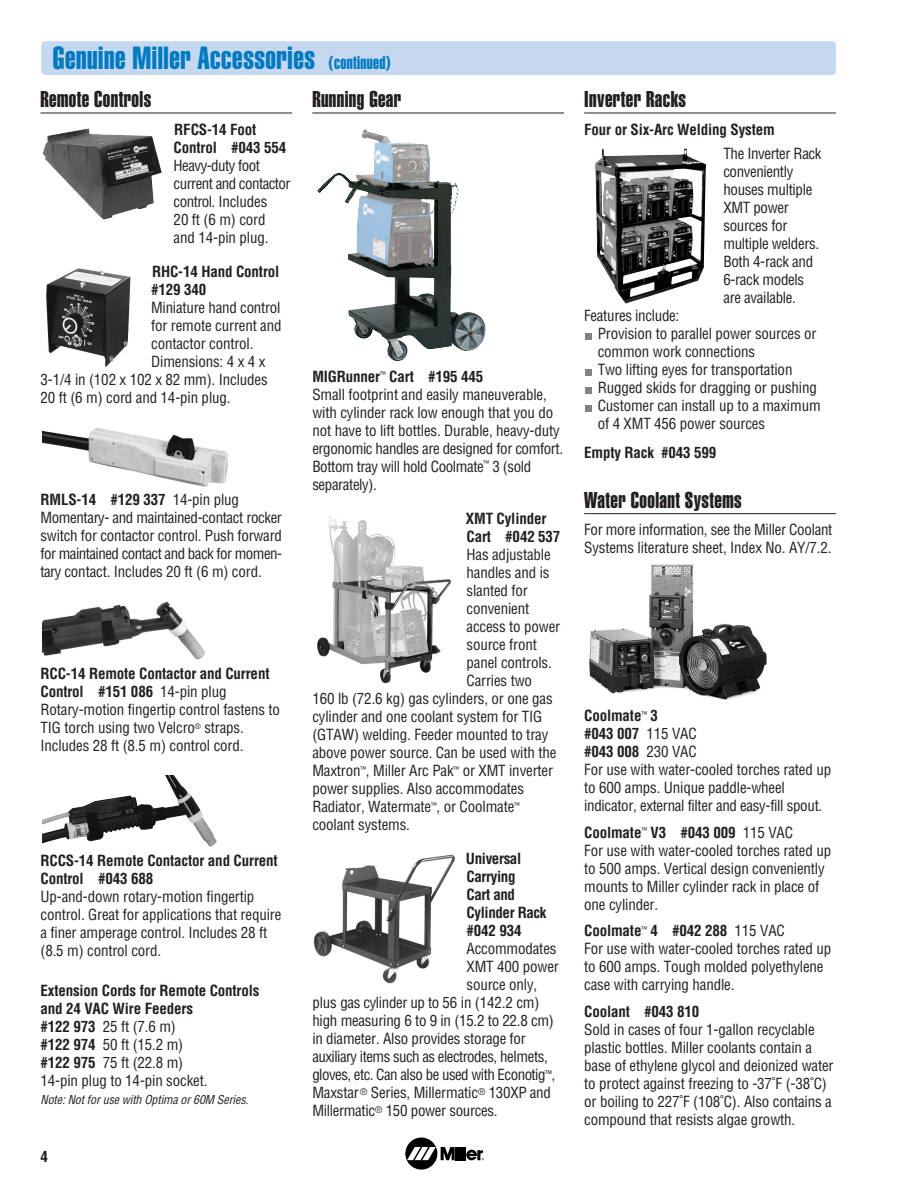
<style>
.page{position:relative;width:918px;height:1188px;background:#fff}
.page>*{position:absolute;margin:0;border:0;box-sizing:border-box;transform-origin:0 0}
.t1{font:31.5px "Helvetica Extra Compressed";letter-spacing:.02em;color:#007ac2}
.t2{font:22.5px "Helvetica Extra Compressed";letter-spacing:.02em;color:#231f20}
.t3{font:condensed 15px/18px "Helvetica";letter-spacing:-.01em;color:#231f20}
.t4{font:700 condensed 15px/18px "Helvetica";letter-spacing:-.01em;color:#231f20}
.t5{font:condensed 15px/18px "Helvetica";letter-spacing:-.035em;color:#231f20}
.t6{font:italic condensed 12px "Helvetica";letter-spacing:-.01em;color:#231f20}
.s1{font-size:18px}
.s2{font-weight:700}
.s3{font-weight:400}
</style>
<div class="page">
<hr style="left:40px;top:113px;width:252px;height:1px;background:#231f20">
<hr style="left:312px;top:113px;width:252px;height:1px;background:#231f20">
<hr style="left:584px;top:113px;width:252px;height:1px;background:#231f20">
<hr style="left:584px;top:513px;width:252px;height:1px;background:#231f20">
<img style="left:589px;top:564px;width:178px;height:136px">
<svg style="left:586px;top:405px;width:6px;height:6px"></svg>
<svg style="left:586px;top:387px;width:6px;height:6px"></svg>
<svg style="left:586px;top:369px;width:6px;height:6px"></svg>
<svg style="left:586px;top:333px;width:6px;height:6px"></svg>
<img style="left:595px;top:149px;width:111px;height:155px">
<img style="left:314px;top:855px;width:141px;height:129px">
<img style="left:317px;top:515px;width:134px;height:169px">
<img style="left:348px;top:128px;width:134px;height:233px">
<img style="left:42px;top:776px;width:175px;height:71px">
<img style="left:42px;top:602px;width:163px;height:58px">
<img style="left:42px;top:428px;width:186px;height:59px">
<img style="left:46px;top:268px;width:85px;height:99px">
<img style="left:43px;top:129px;width:119px;height:90px">
<div style="left:405px;top:1138px;width:32px;height:32px;background:#000;border-radius:50%"></div>
<svg style="left:407px;top:1147px;width:77px;height:13px"></svg>
<div style="left:41px;top:41px;width:795px;height:34px;background:#c6d8ef;border-radius:4px"></div>
<h1 class="t1" style="left:53px;top:46px;width:340px">Genuine Miller Accessories <span class="s1">(continued)</span></h1>
<h2 class="t2" style="left:40px;top:91px;width:112px">Remote Controls</h2>
<p class="t4" style="left:174px;top:122px;width:114px">RFCS-14 Foot<br>Control #043 554</p>
<p class="t5" style="left:174px;top:158px;width:118px">Heavy-duty foot current and contactor control. Includes<br>20 ft (6 m) cord and 14-pin plug.</p>
<p class="t4" style="left:151px;top:264px;width:130px">RHC-14 Hand Control #129 340</p>
<p class="t3" style="left:151px;top:300px;width:131px">Miniature hand control</p>
<p class="t3" style="left:151px;top:318px;width:132px">for remote current and</p>
<p class="t3" style="left:151px;top:336px;width:104px">contactor control.</p>
<p class="t3" style="left:151px;top:354px;width:116px">Dimensions: 4 x 4 x</p>
<p class="t3" style="left:40px;top:372px;width:229px">3-1/4 in (102 x 102 x 82 mm). Includes</p>
<p class="t3" style="left:40px;top:390px;width:192px">20 ft (6 m) cord and 14-pin plug.</p>
<p class="t3" style="left:40px;top:492px;width:243px"><span class="s2">RMLS-14 #129 337</span> 14-pin plug Momentary- and maintained-contact rocker switch for contactor control. Push forward for maintained contact and back for momen&shy;tary contact. Includes 20 ft (6 m) cord.</p>
<p class="t3" style="left:40px;top:666px;width:241px"><span class="s2">RCC-14 Remote Contactor and Current Control #151 086</span> 14-pin plug Rotary-motion fingertip control fastens to TIG torch using two Velcro<sup>®</sup> straps.<br>Includes 28 ft (8.5 m) control cord.</p>
<p class="t4" style="left:41px;top:853px;width:239px">RCCS-14 Remote Contactor and Current<br>Control #043 688</p>
<p class="t3" style="left:41px;top:889px;width:242px">Up-and-down rotary-motion fingertip control. Great for applications that require a finer amperage control. Includes 28 ft (8.5 m) control cord.</p>
<p class="t4" style="left:41px;top:983px;width:221px">Extension Cords for Remote Controls and 24 VAC Wire Feeders<br>#122 973 <span class="s3">25 ft (7.6 m)<br></span>#122 974 <span class="s3">50 ft (15.2 m)<br></span>#122 975 <span class="s3">75 ft (22.8 m)<br>14-pin plug to 14-pin socket.</span></p>
<p class="t6" style="left:40px;top:1095px;width:210px">Note: Not for use with Optima or 60M Series.</p>
<p class="t4" style="left:40px;top:1149px;width:9px">4</p>
<h2 class="t2" style="left:312px;top:91px;width:91px">Running Gear</h2>
<p class="t3" style="left:312px;top:369px;width:252px"><span class="s2">MIGRunner</span><sup>™</sup> <span class="s2">Cart #195 445<br></span>Small footprint and easily maneuverable, with cylinder rack low enough that you do not have to lift bottles. Durable, heavy-duty ergonomic handles are designed for comfort.<br>Bottom tray will hold Coolmate<sup>™</sup> 3 (sold separately).</p>
<p class="t4" style="left:466px;top:511px;width:96px">XMT Cylinder<br>Cart #042 537</p>
<p class="t3" style="left:467px;top:547px;width:86px">Has adjustable</p>
<p class="t3" style="left:467px;top:565px;width:84px">handles and is</p>
<p class="t3" style="left:467px;top:583px;width:63px">slanted for</p>
<p class="t3" style="left:467px;top:601px;width:64px">convenient</p>
<p class="t3" style="left:467px;top:619px;width:95px">access to power</p>
<p class="t3" style="left:467px;top:637px;width:72px">source front</p>
<p class="t3" style="left:467px;top:655px;width:87px">panel controls.</p>
<p class="t3" style="left:467px;top:673px;width:67px">Carries two</p>
<p class="t3" style="left:312px;top:691px;width:242px">160 lb (72.6 kg) gas cylinders, or one gas</p>
<p class="t3" style="left:312px;top:709px;width:231px">cylinder and one coolant system for TIG</p>
<p class="t3" style="left:312px;top:727px;width:237px">(GTAW) welding. Feeder mounted to tray</p>
<p class="t3" style="left:312px;top:745px;width:246px">above power source. Can be used with the</p>
<p class="t3" style="left:312px;top:763px;width:242px">Maxtron<sup>™</sup>, Miller Arc Pak<sup>™</sup> or XMT inverter</p>
<p class="t3" style="left:312px;top:781px;width:213px">power supplies. Also accommodates</p>
<p class="t3" style="left:312px;top:799px;width:209px">Radiator, Watermate<sup>™</sup>, or Coolmate<sup>™</sup></p>
<p class="t3" style="left:312px;top:817px;width:99px">coolant systems.</p>
<p class="t4" style="left:466px;top:851px;width:82px">Universal<br>Carrying<br>Cart and<br>Cylinder Rack #042 934</p>
<p class="t3" style="left:467px;top:941px;width:91px">Accommodates</p>
<p class="t3" style="left:467px;top:959px;width:94px">XMT 400 power</p>
<p class="t3" style="left:467px;top:977px;width:72px">source only,</p>
<p class="t3" style="left:312px;top:995px;width:229px">plus gas cylinder up to 56 in (142.2 cm)</p>
<p class="t3" style="left:312px;top:1013px;width:243px">high measuring 6 to 9 in (15.2 to 22.8 cm)</p>
<p class="t3" style="left:312px;top:1031px;width:215px">in diameter. Also provides storage for</p>
<p class="t5" style="left:312px;top:1049px;width:237px">auxiliary items such as electrodes, helmets,</p>
<p class="t5" style="left:312px;top:1067px;width:244px">gloves, etc. Can also be used with Econotig<sup>™</sup>,</p>
<p class="t3" style="left:312px;top:1085px;width:240px">Maxstar <sup>®</sup> Series, Millermatic<sup>®</sup> 130XP and</p>
<p class="t3" style="left:312px;top:1103px;width:187px">Millermatic<sup>®</sup> 150 power sources.</p>
<h2 class="t2" style="left:584px;top:91px;width:103px">Inverter Racks</h2>
<p class="t4" style="left:584px;top:122px;width:192px">Four or Six-Arc Welding System</p>
<p class="t3" style="left:723px;top:146px;width:100px">The Inverter Rack conveniently houses multiple<br>XMT power sources for multiple welders.<br>Both 4-rack and<br>6-rack models are available.</p>
<p class="t3" style="left:598px;top:308px;width:224px;text-indent:-14px">Features include:<br>Provision to parallel power sources or common work connections<br>Two lifting eyes for transportation<br>Rugged skids for dragging or pushing<br>Customer can install up to a maximum of 4 XMT 456 power sources</p>
<p class="t4" style="left:584px;top:445px;width:134px">Empty Rack #043 599</p>
<h2 class="t2" style="left:584px;top:492px;width:159px">Water Coolant Systems</h2>
<p class="t3" style="left:584px;top:522px;width:250px">For more information, see the Miller Coolant<br>Systems literature sheet, Index No. AY/7.2.</p>
<p class="t3" style="left:584px;top:708px;width:249px"><span class="s2">Coolmate</span><sup>™</sup> <span class="s2">3<br>#043 007</span> 115 VAC<br><span class="s2">#043 008</span> 230 VAC<br>For use with water-cooled torches rated up to 600 amps. Unique paddle-wheel indicator, external filter and easy-fill spout.</p>
<p class="t3" style="left:584px;top:825px;width:249px"><span class="s2">Coolmate</span><sup>™</sup> <span class="s2">V3 #043 009</span> 115 VAC<br>For use with water-cooled torches rated up to 500 amps. Vertical design conveniently mounts to Miller cylinder rack in place of one cylinder.</p>
<p class="t3" style="left:584px;top:923px;width:249px"><span class="s2">Coolmate</span><sup>™</sup> <span class="s2">4 #042 288</span> 115 VAC<br>For use with water-cooled torches rated up to 600 amps. Tough molded polyethylene case with carrying handle.</p>
<p class="t4" style="left:584px;top:1004px;width:117px">Coolant #043 810</p>
<p class="t3" style="left:584px;top:1022px;width:251px">Sold in cases of four 1-gallon recyclable plastic bottles. Miller coolants contain a base of ethylene glycol and deionized water to protect against freezing to -37˚F (-38˚C) or boiling to 227˚F (108˚C). Also contains a compound that resists algae growth.</p>
</div>
